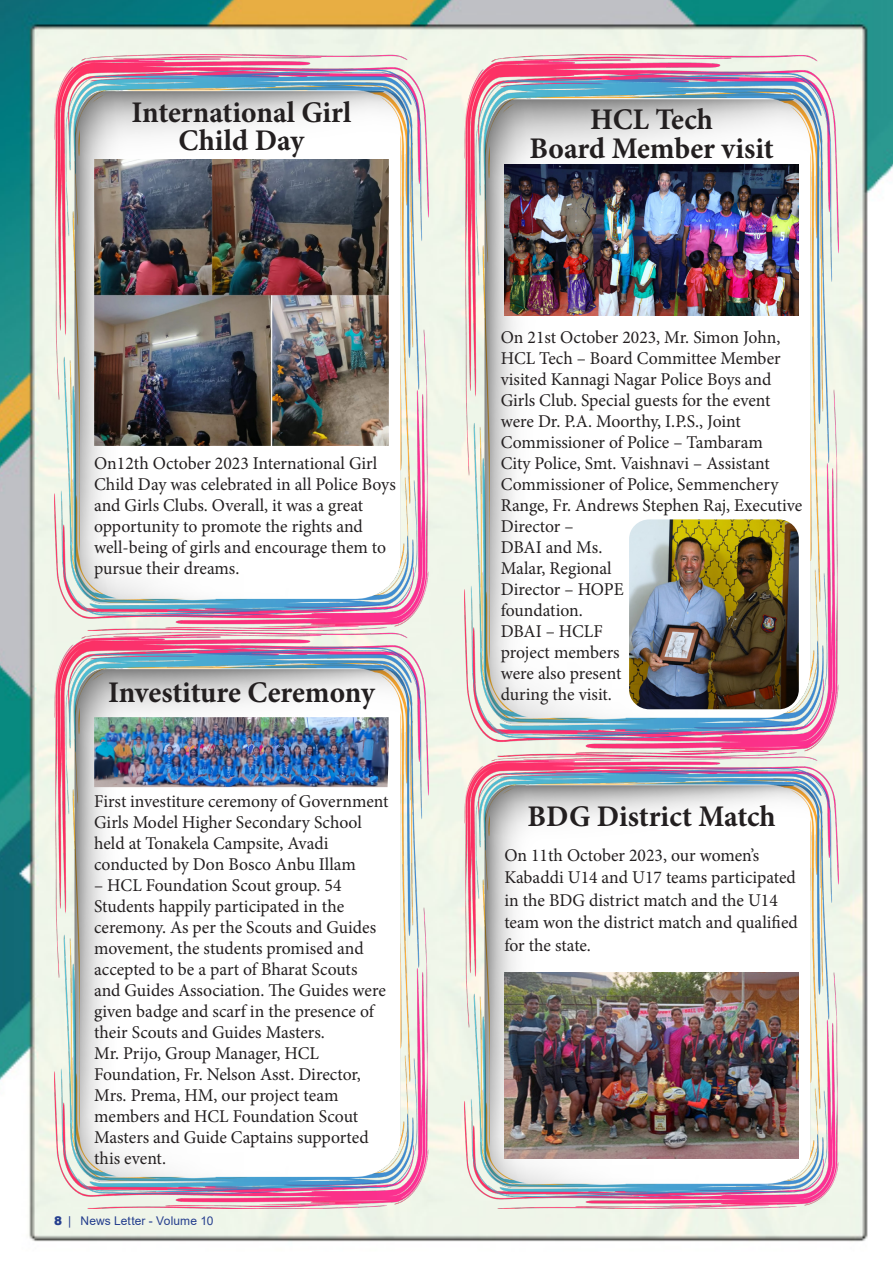
<style>
.page{position:relative;width:893px;height:1263px;background:#fff}
.page>*{position:absolute;margin:0;border:0;box-sizing:border-box;transform-origin:0 0}
.t1{font:700 30px/28.5px "Minion Pro";letter-spacing:-.005em;color:#231f20;text-align:center}
.t2{font:18px/21px "Minion Pro";letter-spacing:-.005em;color:#231f20}
.t3{font:12px "Arial";letter-spacing:.015em;color:#0a3665}
.t4{font:12px "Arial";letter-spacing:.01em;color:#253f8e}
.s1{font-weight:900}
</style>
<div class="page">
<img style="left:0;top:0;width:893px;height:1242px">
<img style="left:54px;top:54px;width:375px;height:1155px">
<img style="left:464px;top:54px;width:375px;height:1155px">
<img style="left:94px;top:159px;width:295px;height:287px">
<img style="left:94px;top:717px;width:295px;height:70px">
<img style="left:504px;top:973px;width:295px;height:185px">
<img style="left:504px;top:164px;width:295px;height:152px">
<img style="left:629px;top:519px;width:170px;height:190px">
<p class="t1" style="left:132px;top:98px;width:221px">International Girl<br>Child Day</p>
<p class="t1" style="left:590px;top:105px;width:124px">HCL Tech</p>
<p class="t1" style="left:529px;top:134px;width:246px">Board Member visit</p>
<p class="t2" style="left:94px;top:453px;width:303px">On12th October 2023 International Girl Child Day was celebrated in all Police Boys and Girls Clubs. Overall, it was a great opportunity to promote the rights and well-being of girls and encourage them to pursue their dreams.</p>
<p class="t1" style="left:108px;top:677px;width:268px">Investiture Ceremony</p>
<p class="t2" style="left:94px;top:791px;width:296px">First investiture ceremony of Government Girls Model Higher Secondary School held at Tonakela Campsite, Avadi conducted by Don Bosco Anbu Illam</p>
<p class="t2" style="left:94px;top:875px;width:293px">– HCL Foundation Scout group. 54<br>Students happily participated in the ceremony. As per the Scouts and Guides movement, the students promised and accepted to be a part of Bharat Scouts and Guides Association. The Guides were given badge and scarf in the presence of their Scouts and Guides Masters.</p>
<p class="t2" style="left:94px;top:1043px;width:276px">Mr. Prijo, Group Manager, HCL<br>Foundation, Fr. Nelson Asst. Director,<br>Mrs. Prema, HM, our project team members and HCL Foundation Scout<br>Masters and Guide Captains supported this event.</p>
<p class="t3" style="left:54px;top:1213px;width:227px"><span class="s1">8</span> | CHENNAI HUB - INM Annual Report</p>
<p class="t4" style="left:80px;top:1213px;width:135px">News Letter - Volume 10</p>
<p class="t2" style="left:501px;top:326px;width:303px">On 21st October 2023, Mr. Simon John,<br>HCL Tech – Board Committee Member visited Kannagi Nagar Police Boys and<br>Girls Club. Special guests for the event were Dr. P.A. Moorthy, I.P.S., Joint<br>Commissioner of Police – Tambaram<br>City Police, Smt. Vaishnavi – Assistant<br>Commissioner of Police, Semmenchery<br>Range, Fr. Andrews Stephen Raj, Executive<br>Director –<br>DBAI and Ms.<br>Malar, Regional<br>Director – HOPE<br>foundation.<br>DBAI – HCLF<br>project members<br>were also present<br>during the visit.</p>
<p class="t1" style="left:527px;top:801px;width:250px">BDG District Match</p>
<p class="t2" style="left:504px;top:844px;width:295px;line-height:22.5px">On 11th October 2023, our women’s<br>Kabaddi U14 and U17 teams participated in the BDG district match and the U14 team won the district match and qualified for the state.</p>
</div>
